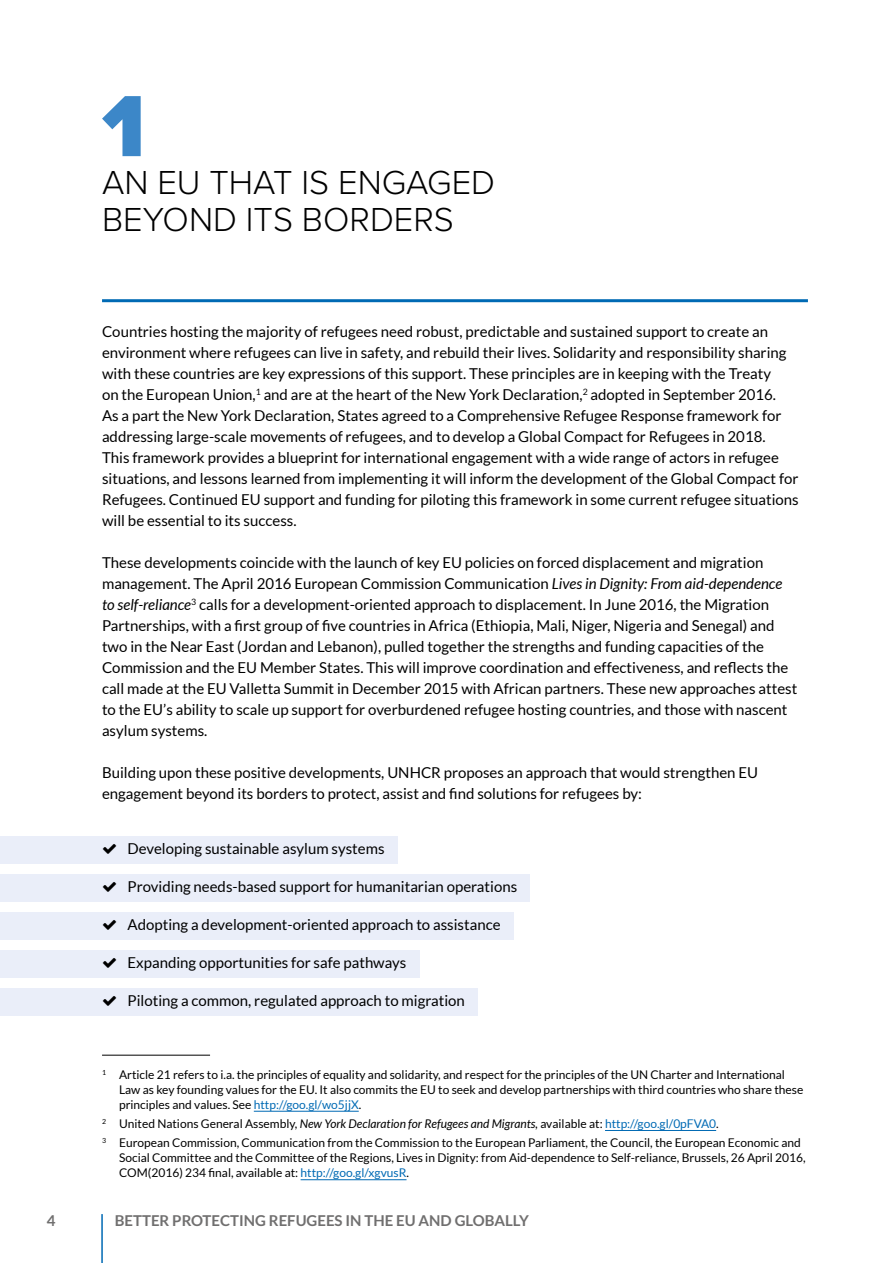
<style>
.page{position:relative;width:893px;height:1263px;background:#fff}
.page>*{position:absolute;margin:0;border:0;box-sizing:border-box;transform-origin:0 0}
.t1{font:900 90px "Proxima Nova";color:#3c87c8}
.t2{font:300 34.5px/37.5px "Proxima Nova";color:#000}
.t3{font:15px/21px "Lato";color:#000}
.t4{font:700 15px "Lato";color:#706f6f}
.t5{font:12px/15px "Lato";color:#000}
.s1{font-style:italic}
.s2{color:#006ab4}
</style>
<div class="page">
<hr style="left:101px;top:1214px;width:2px;height:49px;background:#006ab4">
<hr style="left:102px;top:299px;width:706px;height:3px;background:#006ab4">
<div style="left:0;top:836px;width:397px;height:27px;background:#eaeef9"></div>
<div style="left:0;top:874px;width:530px;height:27px;background:#eaeef9"></div>
<div style="left:0;top:912px;width:513px;height:27px;background:#eaeef9"></div>
<div style="left:0;top:950px;width:419px;height:27px;background:#eaeef9"></div>
<div style="left:0;top:988px;width:478px;height:27px;background:#eaeef9"></div>
<hr style="left:102px;top:1055px;width:108px;height:1px;background:#000">
<hr style="left:254px;top:1111px;width:105px;height:1px;background:#006ab4">
<hr style="left:605px;top:1130px;width:111px;height:1px;background:#006ab4">
<hr style="left:301px;top:1179px;width:106px;height:1px;background:#006ab4">
<h1 class="t1" style="left:102px;top:74px;width:45px">1</h1>
<h2 class="t2" style="left:102px;top:164px;width:395px">AN EU THAT IS ENGAGED<br>BEYOND ITS BORDERS</h2>
<p class="t3" style="left:102px;top:321px;width:698px">Countries hosting the majority of refugees need robust, predictable and sustained support to create an environment where refugees can live in safety, and rebuild their lives. Solidarity and responsibility sharing with these countries are key expressions of this support. These principles are in keeping with the Treaty<br>on the European Union,<sup>1</sup> and are at the heart of the New York Declaration,<sup>2</sup> adopted in September 2016.<br>As a part the New York Declaration, States agreed to a Comprehensive Refugee Response framework for addressing large-scale movements of refugees, and to develop a Global Compact for Refugees in 2018.<br>This framework provides a blueprint for international engagement with a wide range of actors in refugee situations, and lessons learned from implementing it will inform the development of the Global Compact for Refugees. Continued EU support and funding for piloting this framework in some current refugee situations will be essential to its success.</p>
<p class="t3" style="left:102px;top:552px;width:697px">These developments coincide with the launch of key EU policies on forced displacement and migration management. The April 2016 European Commission Communication <span class="s1">Lives in Dignity: From aid-dependence to self-reliance</span><sup>3</sup> calls for a development-oriented approach to displacement. In June 2016, the Migration Partnerships, with a first group of five countries in Africa (Ethiopia, Mali, Niger, Nigeria and Senegal) and two in the Near East (Jordan and Lebanon), pulled together the strengths and funding capacities of the Commission and the EU Member States. This will improve coordination and effectiveness, and reflects the call made at the EU Valletta Summit in December 2015 with African partners. These new approaches attest to the EU’s ability to scale up support for overburdened refugee hosting countries, and those with nascent asylum systems.</p>
<p class="t3" style="left:102px;top:762px;width:658px">Building upon these positive developments, UNHCR proposes an approach that would strengthen EU engagement beyond its borders to protect, assist and find solutions for refugees by:</p>
<p class="t3" style="left:128px;top:838px;width:258px">Developing sustainable asylum systems</p>
<p class="t3" style="left:128px;top:876px;width:391px">Providing needs-based support for humanitarian operations</p>
<p class="t3" style="left:128px;top:914px;width:374px">Adopting a development-oriented approach to assistance</p>
<p class="t3" style="left:128px;top:952px;width:280px">Expanding opportunities for safe pathways</p>
<p class="t3" style="left:128px;top:990px;width:339px">Piloting a common, regulated approach to migration</p>
<p class="t5" style="left:119px;top:1067px;width:686px;text-indent:-17px"><sup>1</sup> Article 21 refers to i.a. the principles of equality and solidarity, and respect for the principles of the UN Charter and International<br>Law as key founding values for the EU. It also commits the EU to seek and develop partnerships with third countries who share these principles and values. See <span class="s2">http://goo.gl/wo5jjX</span>.</p>
<p class="t5" style="left:102px;top:1114px;width:700px;line-height:19.2px"><sup>2</sup> United Nations General Assembly, <span class="s1">New York Declaration for Refugees and Migrants,</span> available at: <span class="s2">http://goo.gl/0pFVA0</span>.<br><sup>3</sup> European Commission, Communication from the Commission to the European Parliament, the Council, the European Economic and</p>
<p class="t5" style="left:119px;top:1150px;width:688px">Social Committee and the Committee of the Regions, Lives in Dignity: from Aid-dependence to Self-reliance, Brussels, 26 April 2016,<br>COM(2016) 234 final, available at: <span class="s2">http://goo.gl/xgvusR</span>.</p>
<p class="t4" style="left:47px;top:1212px;width:10px">4</p>
<p class="t4" style="left:115px;top:1212px;width:415px">BETTER PROTECTING REFUGEES IN THE EU AND GLOBALLY</p>
</div>
